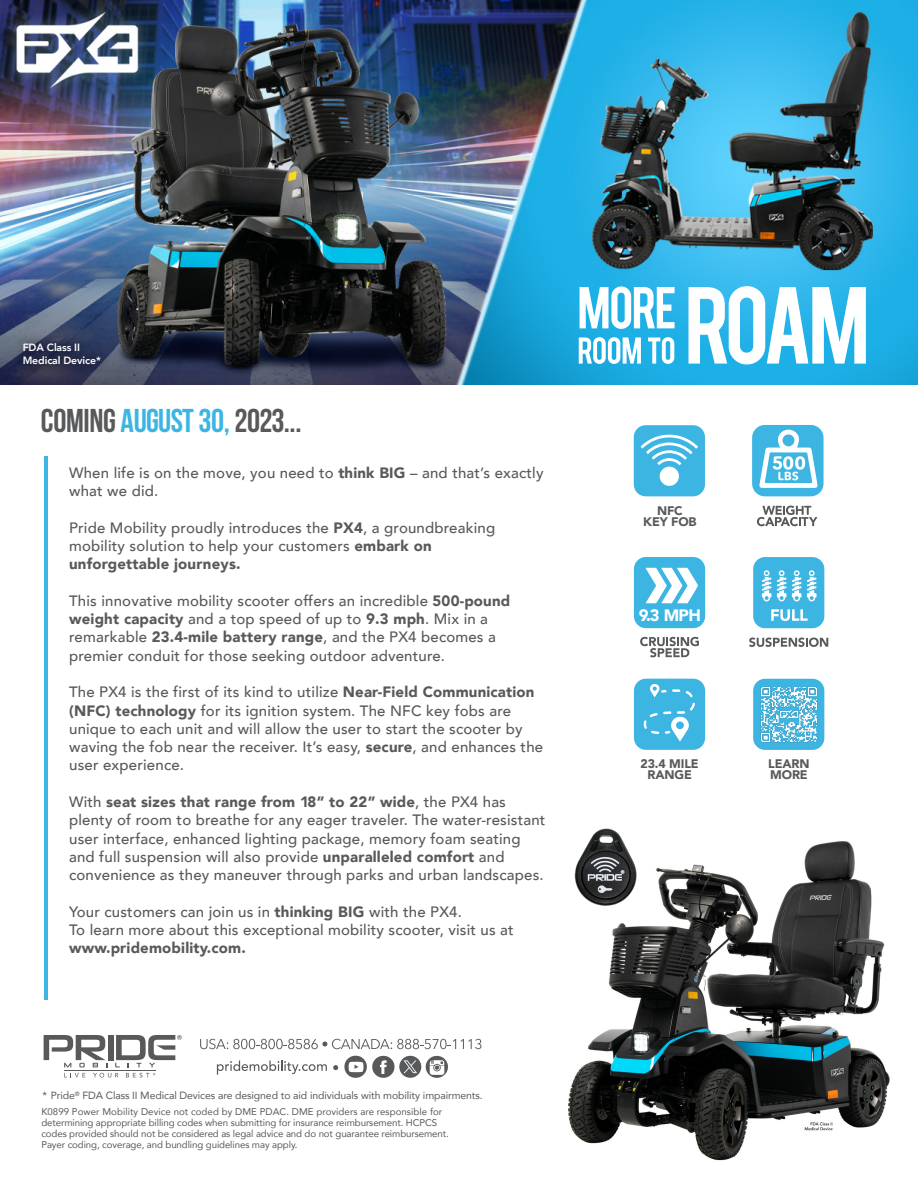
<style>
.page{position:relative;width:918px;height:1188px;background:#fff}
.page>*{position:absolute;margin:0;border:0;box-sizing:border-box;transform-origin:0 0}
.t1{font:700 33px "Bebas Neue";letter-spacing:-.01em;color:#58595b}
.t2{font:900 16.5px "Avenir";color:#fff}
.t3{font:500 15px/18.3px "Avenir";letter-spacing:.01em;color:#58595b}
.t4{font:900 15px "Avenir";letter-spacing:.01em;color:#58595b}
.t5{font:900 12.45px/11.1px "Avenir";letter-spacing:-.01em;color:#58595b;text-align:center}
.t6{font:10.5px "Avenir";letter-spacing:-.01em;color:#58595b}
.t7{font:800 10.5px/12.6px "Avenir";letter-spacing:-.01em;color:#fff}
.t8{font:9.75px/11.1px "Avenir";letter-spacing:-.01em;color:#58595b}
.s1{color:#3db5e3}
.s2{font-weight:900}
</style>
<div class="page">
<img style="left:568px;top:841px;width:322px;height:320px">
<hr style="left:44px;top:456px;width:4px;height:543px;background:#3db5e3">
<svg style="left:333px;top:1065px;width:5px;height:5px"></svg>
<svg style="left:200px;top:1039px;width:281px;height:10px"></svg>
<div style="left:635px;top:558px;width:69px;height:69px;background:#3db5e3;border-radius:11px"></div>
<div style="left:634px;top:557px;width:71px;height:71px;border:2px solid #3db5e3;border-radius:11px"></div>
<svg style="left:646px;top:568px;width:52px;height:35px"></svg>
<svg style="left:640px;top:637px;width:59px;height:20px"></svg>
<div style="left:754px;top:558px;width:69px;height:69px;background:#3db5e3;border-radius:11px"></div>
<div style="left:753px;top:557px;width:71px;height:71px;border:2px solid #3db5e3;border-radius:11px"></div>
<svg style="left:762px;top:570px;width:55px;height:31px"></svg>
<svg style="left:749px;top:638px;width:79px;height:9px"></svg>
<svg style="left:771px;top:609px;width:37px;height:12px"></svg>
<div style="left:635px;top:680px;width:69px;height:69px;background:#3db5e3;border-radius:11px"></div>
<div style="left:634px;top:679px;width:71px;height:71px;border:2px solid #3db5e3;border-radius:11px"></div>
<div style="left:754px;top:680px;width:69px;height:69px;background:#3db5e3;border-radius:11px"></div>
<div style="left:753px;top:679px;width:71px;height:71px;border:2px solid #3db5e3;border-radius:11px"></div>
<div style="left:635px;top:426px;width:69px;height:69px;background:#3db5e3;border-radius:11px"></div>
<div style="left:634px;top:425px;width:71px;height:71px;border:2px solid #3db5e3;border-radius:11px"></div>
<svg style="left:757px;top:506px;width:61px;height:20px"></svg>
<div style="left:753px;top:426px;width:69px;height:69px;background:#3db5e3;border-radius:12px"></div>
<div style="left:752px;top:425px;width:72px;height:71px;border:2px solid #3db5e3;border-radius:12px"></div>
<img style="left:760px;top:686px;width:58px;height:57px">
<img style="left:0;top:0;width:918px;height:385px">
<img style="left:8px;top:328px;width:127px;height:55px">
<svg style="left:580px;top:286px;width:95px;height:43px"></svg>
<svg style="left:579px;top:337px;width:62px;height:27px"></svg>
<svg style="left:648px;top:337px;width:26px;height:27px"></svg>
<svg style="left:689px;top:286px;width:177px;height:79px"></svg>
<svg style="left:641px;top:435px;width:57px;height:30px"></svg>
<div style="left:660px;top:467px;width:19px;height:19px;background:#fff;border-radius:50%"></div>
<svg style="left:217px;top:1060px;width:110px;height:15px"></svg>
<svg style="left:344px;top:1056px;width:104px;height:22px"></svg>
<img style="left:568px;top:828px;width:85px;height:87px">
<svg style="left:759px;top:429px;width:59px;height:59px"></svg>
<svg style="left:686px;top:691px;width:7px;height:6px"></svg>
<svg style="left:650px;top:684px;width:30px;height:13px"></svg>
<svg style="left:644px;top:703px;width:51px;height:39px"></svg>
<svg style="left:44px;top:1035px;width:138px;height:43px"></svg>
<p class="t7" style="left:23px;top:341px;width:80px">FDA Class II<br>Medical Device*</p>
<h1 class="t1" style="left:41px;top:403px;width:262px">COMING <span class="s1">AUGUST 30,</span> 2023...</h1>
<p class="t3" style="left:69px;top:462px;width:476px">When life is on the move, you need to <span class="s2">think BIG</span> – and that’s exactly what we did.</p>
<p class="t3" style="left:69px;top:517px;width:428px">Pride Mobility proudly introduces the <span class="s2">PX4</span>, a groundbreaking mobility solution to help your customers <span class="s2">embark on unforgettable journeys.</span></p>
<p class="t3" style="left:69px;top:591px;width:443px">This innovative mobility scooter offers an incredible <span class="s2">500-pound weight capacity</span> and a top speed of up to <span class="s2">9.3 mph</span>. Mix in a remarkable <span class="s2">23.4-mile battery range</span>, and the PX4 becomes a premier conduit for those seeking outdoor adventure.</p>
<p class="t3" style="left:69px;top:682px;width:476px">The PX4 is the first of its kind to utilize <span class="s2">Near-Field Communication (NFC) technology</span> for its ignition system. The NFC key fobs are unique to each unit and will allow the user to start the scooter by waving the fob near the receiver. It’s easy, <span class="s2">secure</span>, and enhances the user experience.</p>
<p class="t3" style="left:69px;top:792px;width:478px">With <span class="s2">seat sizes that range from 18” to 22” wide</span>, the PX4 has plenty of room to breathe for any eager traveler. The water-resistant user interface, enhanced lighting package, memory foam seating and full suspension will also provide <span class="s2">unparalleled comfort</span> and convenience as they maneuver through parks and urban landscapes.</p>
<p class="t3" style="left:69px;top:902px;width:446px">Your customers can join us in <span class="s2">thinking BIG</span> with the PX4.<br>To learn more about this exceptional mobility scooter, visit us at</p>
<p class="t4" style="left:69px;top:935px;width:178px">www.pridemobility.com.</p>
<p class="t6" style="left:42px;top:1087px;width:442px">* Pride<sup>®</sup> FDA Class II Medical Devices are designed to aid individuals with mobility impairments.</p>
<p class="t8" style="left:41px;top:1106px;width:409px">K0899 Power Mobility Device not coded by DME PDAC. DME providers are responsible for determining appropriate billing codes when submitting for insurance reimbursement. HCPCS codes provided should not be considered as legal advice and do not guarantee reimbursement.<br>Payer coding, coverage, and bundling guidelines may apply.</p>
<p class="t5" style="left:643px;top:505px;width:55px">NFC<br>KEY FOB</p>
<p class="t2" style="left:639px;top:601px;width:63px">9.3 MPH</p>
<p class="t5" style="left:641px;top:757px;width:60px">23.4 MILE<br>RANGE</p>
<p class="t5" style="left:768px;top:758px;width:43px;text-align:left">LEARN<br>MORE</p>
</div>
